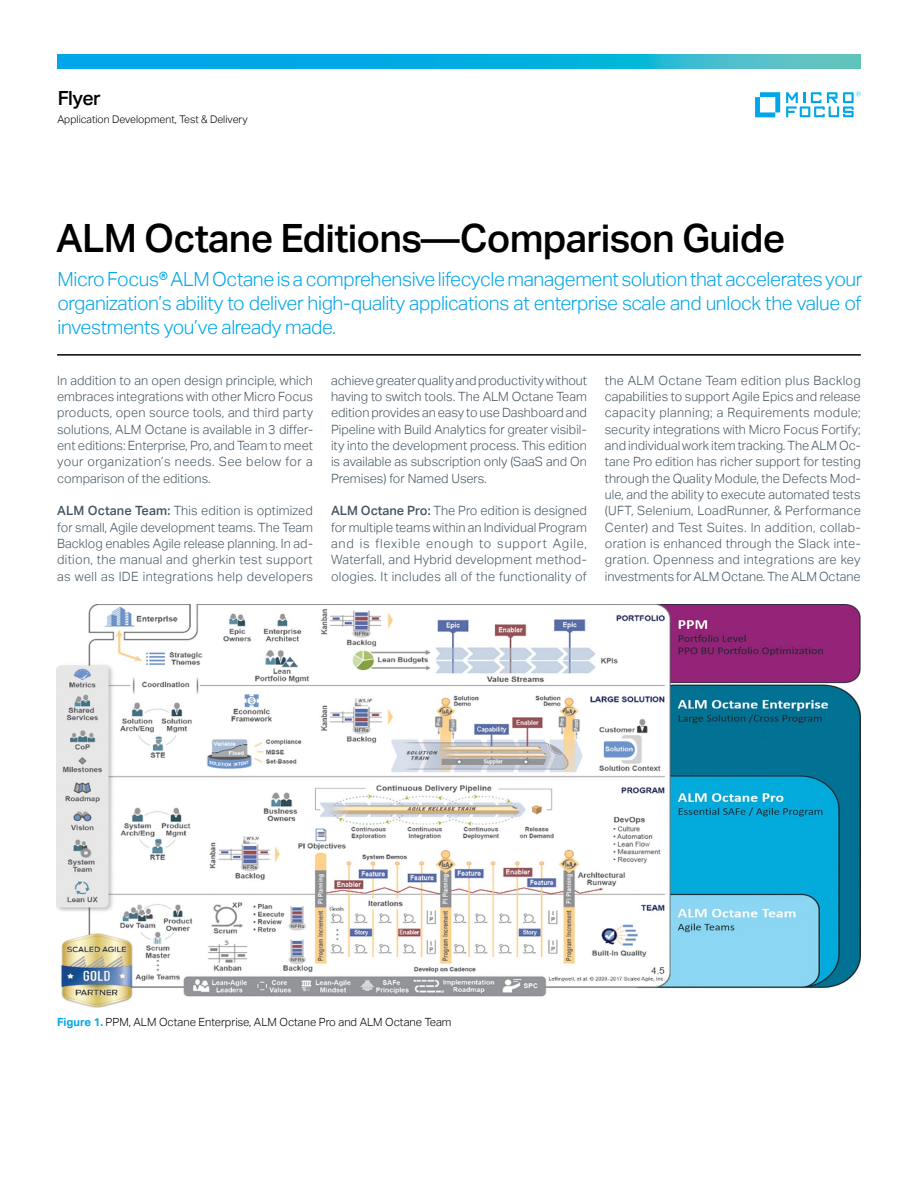
<style>
.page{position:relative;width:918px;height:1188px;background:#fff}
.page>*{position:absolute;margin:0;border:0;box-sizing:border-box;transform-origin:0 0}
.t1{font:500 39px "Aktiv Grotesk";letter-spacing:-.02em;color:#000}
.t2{font:300 19.5px/24px "Aktiv Grotesk";letter-spacing:-.02em;color:#00a6e9;text-align:justify}
.t3{font:500 19.5px "Aktiv Grotesk";letter-spacing:-.03em;color:#000}
.t4{font:300 12.75px/16.4px "Aktiv Grotesk";letter-spacing:.015em;color:#455560;text-align:justify}
.t5{font:300 11.25px "Aktiv Grotesk";color:#000}
.t6{font:300 10.5px "Aktiv Grotesk";color:#000}
.s1{font-weight:500}
.s2{font-weight:700;color:#00a6e9}
</style>
<div class="page">
<svg style="left:755px;top:92px;width:25px;height:25px"></svg>
<svg style="left:786px;top:92px;width:75px;height:25px"></svg>
<hr style="left:57px;top:354px;width:804px;height:2px;background:#000">
<svg style="left:57px;top:54px;width:804px;height:15px"></svg>
<img style="left:57px;top:604px;width:803px;height:403px">
<h2 class="t3" style="left:58px;top:87px;width:45px">Flyer</h2>
<p class="t6" style="left:57px;top:113px;width:192px">Application Development, Test &amp; Delivery</p>
<h1 class="t1" style="left:56px;top:215px;width:731px">ALM Octane Editions—Comparison Guide</h1>
<p class="t2" style="left:57px;top:267px;width:806px">Micro Focus® ALM Octane is a comprehensive lifecycle management solution that accelerates your organization’s ability to deliver high-quality applications at enterprise scale and unlock the value of investments you’ve already made.</p>
<p class="t4" style="left:57px;top:372px;width:257px">In addition to an open design principle, which embraces integrations with other Micro Focus products, open source tools, and third party solutions, ALM Octane is available in 3 differ&shy;ent editions: Enterprise, Pro, and Team to meet your organization’s needs. See below for a comparison of the editions.</p>
<p class="t4" style="left:57px;top:503px;width:257px"><span class="s1">ALM Octane Team:</span> This edition is optimized for small, Agile development teams. The Team Backlog enables Agile release planning. In ad&shy;dition, the manual and gherkin test support as well as IDE integrations help developers</p>
<p class="t4" style="left:331px;top:372px;width:257px">achieve greater quality and productivity without having to switch tools. The ALM Octane Team edition provides an easy to use Dashboard and Pipeline with Build Analytics for greater visibil&shy;ity into the development process. This edition is available as subscription only (SaaS and On Premises) for Named Users.</p>
<p class="t4" style="left:331px;top:503px;width:257px"><span class="s1">ALM Octane Pro:</span> The Pro edition is designed for multiple teams within an Individual Program and is flexible enough to support Agile, Waterfall, and Hybrid development method&shy;ologies. It includes all of the functionality of</p>
<p class="t4" style="left:605px;top:372px;width:258px">the ALM Octane Team edition plus Backlog capabilities to support Agile Epics and release capacity planning; a Requirements module; security integrations with Micro Focus Fortify; and individual work item tracking. The ALM Oc&shy;tane Pro edition has richer support for testing through the Quality Module, the Defects Mod&shy;ule, and the ability to execute automated tests (UFT, Selenium, LoadRunner, &amp; Performance Center) and Test Suites. In addition, collab&shy;oration is enhanced through the Slack inte&shy;gration. Openness and integrations are key investments for ALM Octane. The ALM Octane</p>
<p class="t5" style="left:57px;top:1015px;width:396px"><span class="s2">Figure 1.</span> PPM, ALM Octane Enterprise, ALM Octane Pro and ALM Octane Team</p>
</div>
